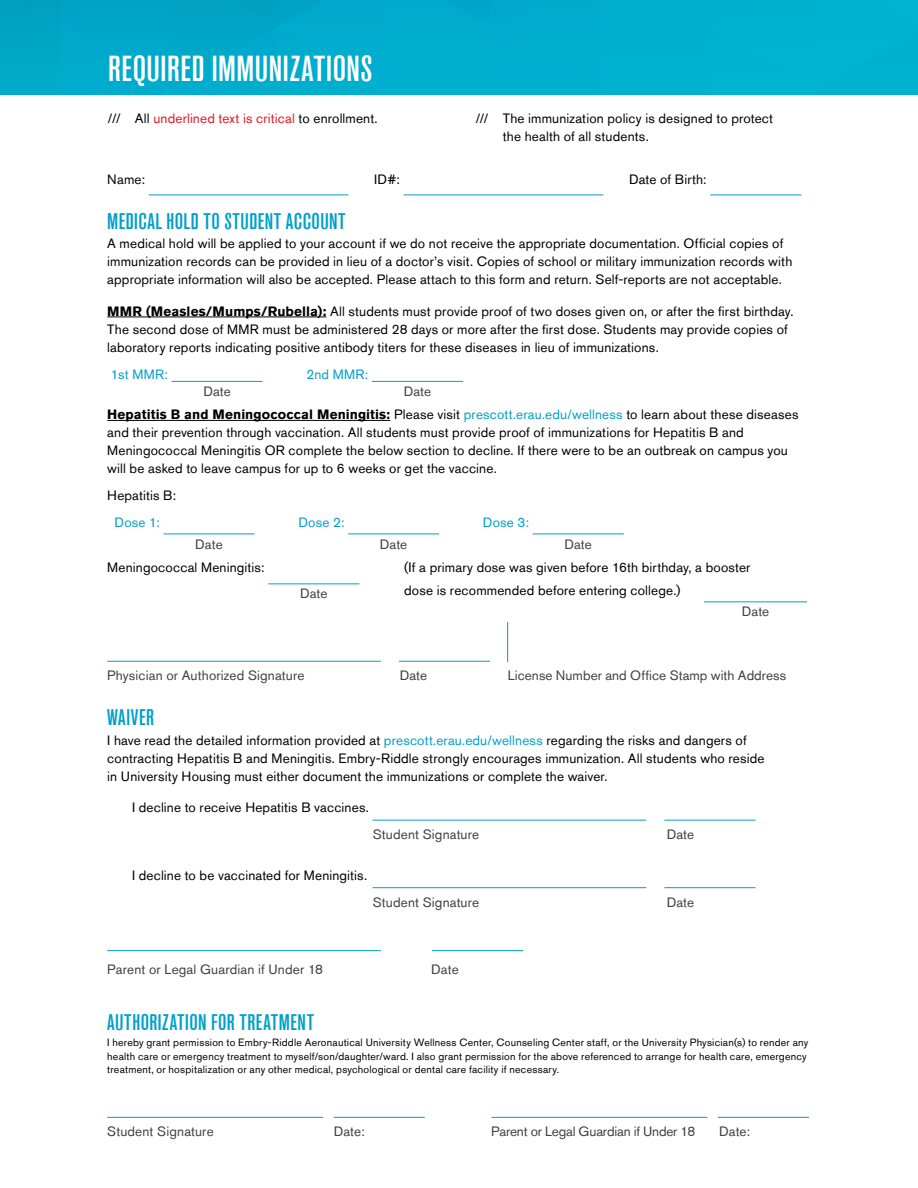
<style>
.page{position:relative;width:918px;height:1188px;background:#fff}
.page>*{position:absolute;margin:0;border:0;box-sizing:border-box;transform-origin:0 0}
.t1{font:500 condensed 36px "Akzidenz Grotesk Std";letter-spacing:.015em;color:#fff}
.t2{font:500 condensed 22.5px "Akzidenz Grotesk Std";letter-spacing:.025em;color:#00a0ca}
.t3{font:13.5px/18px "Akzidenz Grotesk Std";letter-spacing:.01em;color:#000}
.t4{font:13.5px "Akzidenz Grotesk Std";letter-spacing:.005em;color:#414042}
.t5{font:13.5px "Akzidenz Grotesk Std";letter-spacing:.01em;color:#e7171e}
.t6{font:13.5px "Akzidenz Grotesk Std";letter-spacing:.015em;color:#00a0ca}
.t7{font:10.5px/13.5px "Akzidenz Grotesk Std";letter-spacing:.02em;color:#000}
.s1{color:#000}
.s2{font-weight:700}
.s3{color:#00a0ca}
</style>
<div class="page">
<div style="left:0;top:0;width:918px;height:96px;background:#00aece"></div>
<hr style="left:107px;top:317px;width:219px;height:1px;background:#000">
<hr style="left:107px;top:420px;width:283px;height:1px;background:#000">
<hr style="left:149px;top:195px;width:199px;height:1px;background:#00a0ca">
<hr style="left:172px;top:381px;width:91px;height:1px;background:#00a0ca">
<hr style="left:372px;top:381px;width:91px;height:1px;background:#00a0ca">
<hr style="left:404px;top:195px;width:199px;height:1px;background:#00a0ca">
<hr style="left:710px;top:195px;width:91px;height:1px;background:#00a0ca">
<hr style="left:163px;top:534px;width:92px;height:1px;background:#00a0ca">
<hr style="left:107px;top:661px;width:274px;height:1px;background:#00a0ca">
<hr style="left:373px;top:820px;width:273px;height:1px;background:#00a0ca">
<hr style="left:664px;top:820px;width:92px;height:1px;background:#00a0ca">
<hr style="left:664px;top:887px;width:92px;height:1px;background:#00a0ca">
<hr style="left:432px;top:950px;width:91px;height:1px;background:#00a0ca">
<hr style="left:334px;top:1117px;width:91px;height:1px;background:#00a0ca">
<hr style="left:718px;top:1117px;width:91px;height:1px;background:#00a0ca">
<hr style="left:373px;top:887px;width:273px;height:1px;background:#00a0ca">
<hr style="left:107px;top:950px;width:274px;height:1px;background:#00a0ca">
<hr style="left:107px;top:1117px;width:216px;height:1px;background:#00a0ca">
<hr style="left:492px;top:1117px;width:216px;height:1px;background:#00a0ca">
<hr style="left:348px;top:534px;width:91px;height:1px;background:#00a0ca">
<hr style="left:399px;top:661px;width:91px;height:1px;background:#00a0ca">
<hr style="left:268px;top:583px;width:91px;height:1px;background:#00a0ca">
<hr style="left:533px;top:534px;width:91px;height:1px;background:#00a0ca">
<hr style="left:507px;top:622px;width:1px;height:40px;background:#00a0ca">
<hr style="left:704px;top:601px;width:103px;height:1px;background:#00a0ca">
<h1 class="t1" style="left:108px;top:48px;width:266px">REQUIRED IMMUNIZATIONS</h1>
<p class="t5" style="left:108px;top:110px;width:271px"><span class="s1">/// All</span> underlined text is critical <span class="s1">to enrollment.</span></p>
<p class="t3" style="left:503px;top:109px;width:272px;text-indent:-27px">/// The immunization policy is designed to protect the health of all students.</p>
<p class="t3" style="left:107px;top:170px;width:39px">Name:</p>
<p class="t3" style="left:374px;top:170px;width:27px">ID#:</p>
<p class="t3" style="left:629px;top:170px;width:79px">Date of Birth:</p>
<h2 class="t2" style="left:107px;top:209px;width:240px">MEDICAL HOLD TO STUDENT ACCOUNT</h2>
<p class="t3" style="left:107px;top:235px;width:687px">A medical hold will be applied to your account if we do not receive the appropriate documentation. Official copies of immunization records can be provided in lieu of a doctor’s visit. Copies of school or military immunization records with appropriate information will also be accepted. Please attach to this form and return. Self-reports are not acceptable.</p>
<p class="t3" style="left:107px;top:302px;width:688px"><span class="s2">MMR (Measles/Mumps/Rubella):</span> All students must provide proof of two doses given on, or after the first birthday.<br>The second dose of MMR must be administered 28 days or more after the first dose. Students may provide copies of laboratory reports indicating positive antibody titers for these diseases in lieu of immunizations.</p>
<p class="t6" style="left:111px;top:366px;width:58px">1st MMR:</p>
<p class="t6" style="left:306px;top:366px;width:63px">2nd MMR:</p>
<p class="t3" style="left:107px;top:406px;width:693px"><span class="s2">Hepatitis B and Meningococcal Meningitis:</span> Please visit <span class="s3">prescott.erau.edu/wellness</span> to learn about these diseases and their prevention through vaccination. All students must provide proof of immunizations for Hepatitis B and Meningococcal Meningitis OR complete the below section to decline. If there were to be an outbreak on campus you will be asked to leave campus for up to 6 weeks or get the vaccine.</p>
<p class="t3" style="left:107px;top:487px;width:70px">Hepatitis B:</p>
<p class="t6" style="left:115px;top:515px;width:47px">Dose 1:</p>
<p class="t6" style="left:298px;top:515px;width:47px">Dose 2:</p>
<p class="t6" style="left:483px;top:515px;width:48px">Dose 3:</p>
<p class="t3" style="left:107px;top:559px;width:159px">Meningococcal Meningitis:</p>
<p class="t3" style="left:404px;top:556px;width:348px;line-height:22.5px">(If a primary dose was given before 16th birthday, a booster dose is recommended before entering college.)</p>
<p class="t4" style="left:203px;top:384px;width:29px">Date</p>
<p class="t4" style="left:404px;top:384px;width:29px">Date</p>
<p class="t4" style="left:195px;top:536px;width:29px">Date</p>
<p class="t4" style="left:380px;top:536px;width:29px">Date</p>
<p class="t4" style="left:564px;top:536px;width:29px">Date</p>
<p class="t4" style="left:300px;top:585px;width:29px">Date</p>
<p class="t4" style="left:742px;top:603px;width:29px">Date</p>
<p class="t4" style="left:107px;top:668px;width:199px">Physician or Authorized Signature</p>
<p class="t4" style="left:400px;top:668px;width:29px">Date</p>
<p class="t4" style="left:508px;top:668px;width:280px">License Number and Office Stamp with Address</p>
<h2 class="t2" style="left:107px;top:705px;width:48px">WAIVER</h2>
<p class="t3" style="left:107px;top:731px;width:659px">I have read the detailed information provided at <span class="s3">prescott.erau.edu/wellness</span> regarding the risks and dangers of contracting Hepatitis B and Meningitis. Embry-Riddle strongly encourages immunization. All students who reside in University Housing must either document the immunizations or complete the waiver.</p>
<p class="t3" style="left:132px;top:798px;width:238px">I decline to receive Hepatitis B vaccines.</p>
<p class="t4" style="left:373px;top:827px;width:108px">Student Signature</p>
<p class="t4" style="left:667px;top:827px;width:29px">Date</p>
<p class="t3" style="left:132px;top:866px;width:237px">I decline to be vaccinated for Meningitis.</p>
<p class="t4" style="left:373px;top:894px;width:108px">Student Signature</p>
<p class="t4" style="left:667px;top:894px;width:29px">Date</p>
<p class="t4" style="left:107px;top:962px;width:217px">Parent or Legal Guardian if Under 18</p>
<p class="t4" style="left:431px;top:962px;width:29px">Date</p>
<h2 class="t2" style="left:107px;top:1009px;width:208px">AUTHORIZATION FOR TREATMENT</h2>
<p class="t7" style="left:107px;top:1036px;width:703px">I hereby grant permission to Embry-Riddle Aeronautical University Wellness Center, Counseling Center staff, or the University Physician(s) to render any health care or emergency treatment to myself/son/daughter/ward. I also grant permission for the above referenced to arrange for health care, emergency treatment, or hospitalization or any other medical, psychological or dental care facility if necessary.</p>
<p class="t4" style="left:107px;top:1123px;width:108px">Student Signature</p>
<p class="t4" style="left:334px;top:1123px;width:32px">Date:</p>
<p class="t4" style="left:491px;top:1123px;width:206px">Parent or Legal Guardian if Under 18</p>
<p class="t4" style="left:719px;top:1123px;width:32px">Date:</p>
</div>
